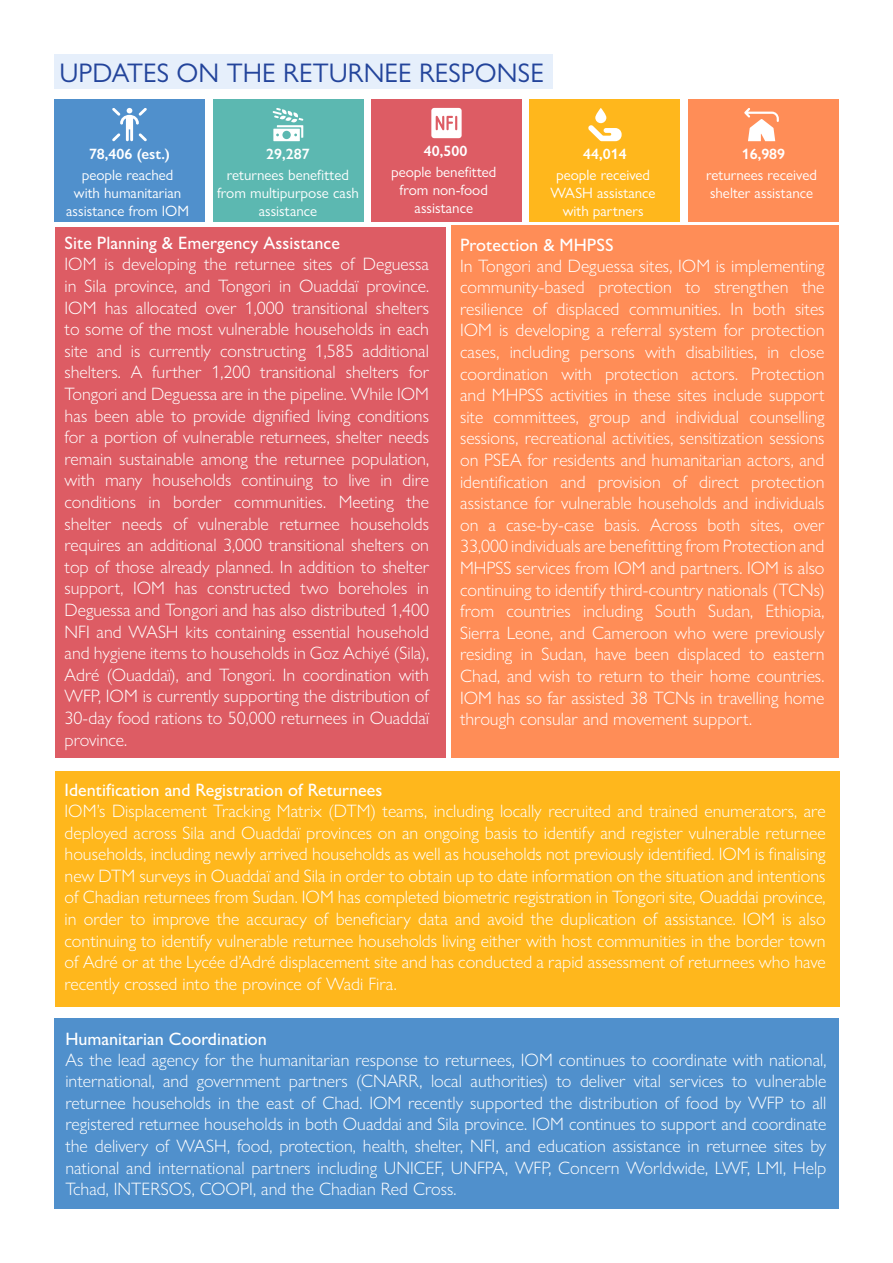
<style>
.page{position:relative;width:893px;height:1263px;background:#fff}
.page>*{position:absolute;margin:0;border:0;box-sizing:border-box;transform-origin:0 0}
.t1{font:27px "Gill Sans Nova";color:#23449b}
.t2{font:300 18px/21.6px "Gill Sans Nova";color:#fff;text-align:justify}
.t3{font:500 18px "Gill Sans Nova";color:#fff}
.t4{font:15px/18px "Gill Sans Nova";color:#fff;text-align:center}
.t5{font:600 15px "Gill Sans Nova";color:#fff}
</style>
<div class="page">
<div style="left:54px;top:1018px;width:785px;height:191px;background:#5090cc"></div>
<div style="left:55px;top:227px;width:390px;height:531px;background:#dd5c64"></div>
<div style="left:54px;top:54px;width:498px;height:35px;background:#e6effb"></div>
<div style="left:212px;top:99px;width:151px;height:123px;background:#5cb8b1"></div>
<div style="left:371px;top:99px;width:151px;height:123px;background:#dd5c64"></div>
<div style="left:688px;top:99px;width:151px;height:123px;background:#ff8d57"></div>
<svg style="left:744px;top:108px;width:35px;height:33px"></svg>
<svg style="left:273px;top:108px;width:30px;height:33px"></svg>
<div style="left:54px;top:99px;width:151px;height:123px;background:#5090cc"></div>
<div style="left:529px;top:99px;width:151px;height:123px;background:#ffb71c"></div>
<div style="left:451px;top:226px;width:388px;height:532px;background:#ff8d57"></div>
<svg style="left:112px;top:108px;width:35px;height:33px"></svg>
<svg style="left:588px;top:108px;width:34px;height:33px"></svg>
<svg style="left:431px;top:108px;width:31px;height:30px"></svg>
<div style="left:55px;top:771px;width:785px;height:235px;background:#ffb71c"></div>
<p class="t1" style="left:59px;top:56px;width:486px">UPDATES ON THE RETURNEE RESPONSE</p>
<p class="t5" style="left:89px;top:144px;width:82px">78,406 (est.)</p>
<p class="t5" style="left:266px;top:144px;width:45px">29,287</p>
<p class="t5" style="left:424px;top:141px;width:45px">40,500</p>
<p class="t5" style="left:583px;top:144px;width:45px">44,014</p>
<p class="t5" style="left:742px;top:144px;width:45px">16,989</p>
<p class="t4" style="left:66px;top:166px;width:124px">people reached<br>with humanitarian assistance from IOM</p>
<p class="t4" style="left:217px;top:166px;width:143px">returnees benefitted from multipurpose cash assistance</p>
<p class="t4" style="left:391px;top:163px;width:107px">people benefitted from non-food assistance</p>
<p class="t4" style="left:550px;top:166px;width:107px">people received<br>WASH assistance with partners</p>
<p class="t4" style="left:706px;top:166px;width:112px;text-align:left">returnees received shelter assistance</p>
<p class="t3" style="left:65px;top:232px;width:277px">Site Planning &amp; Emergency Assistance</p>
<p class="t2" style="left:65px;top:253px;width:366px">IOM is developing the returnee sites of Deguessa in Sila province, and Tongori in Ouaddaï province.<br>IOM has allocated over 1,000 transitional shelters to some of the most vulnerable households in each site and is currently constructing 1,585 additional shelters. A further 1,200 transitional shelters for Tongori and Deguessa are in the pipeline. While IOM has been able to provide dignified living conditions for a portion of vulnerable returnees, shelter needs remain sustainable among the returnee population, with many households continuing to live in dire conditions in border communities. Meeting the shelter needs of vulnerable returnee households requires an additional 3,000 transitional shelters on top of those already planned. In addition to shelter support, IOM has constructed two boreholes in Deguessa and Tongori and has also distributed 1,400<br>NFI and WASH kits containing essential household and hygiene items to households in Goz Achiyé (Sila), Adré (Ouaddaï), and Tongori. In coordination with WFP, IOM is currently supporting the distribution of 30-day food rations to 50,000 returnees in Ouaddaï province.</p>
<p class="t3" style="left:460px;top:234px;width:155px">Protection &amp; MHPSS</p>
<p class="t2" style="left:460px;top:254px;width:366px">In Tongori and Deguessa sites, IOM is implementing community-based protection to strengthen the resilience of displaced communities. In both sites IOM is developing a referral system for protection cases, including persons with disabilities, in close coordination with protection actors. Protection and MHPSS activities in these sites include support site committees, group and individual counselling sessions, recreational activities, sensitization sessions on PSEA for residents and humanitarian actors, and identification and provision of direct protection assistance for vulnerable households and individuals on a case-by-case basis. Across both sites, over 33,000 individuals are benefitting from Protection and MHPSS services from IOM and partners. IOM is also continuing to identify third-country nationals (TCNs) from countries including South Sudan, Ethiopia, Sierra Leone, and Cameroon who were previously residing in Sudan, have been displaced to eastern Chad, and wish to return to their home countries.<br>IOM has so far assisted 38 TCNs in travelling home through consular and movement support.</p>
<p class="t3" style="left:65px;top:779px;width:319px">Identification and Registration of Returnees</p>
<p class="t2" style="left:65px;top:800px;width:763px">IOM’s Displacement Tracking Matrix (DTM) teams, including locally recruited and trained enumerators, are deployed across Sila and Ouaddaï provinces on an ongoing basis to identify and register vulnerable returnee households, including newly arrived households as well as households not previously identified. IOM is finalising new DTM surveys in Ouaddaï and Sila in order to obtain up to date information on the situation and intentions of Chadian returnees from Sudan. IOM has completed biometric registration in Tongori site, Ouaddai province, in order to improve the accuracy of beneficiary data and avoid the duplication of assistance. IOM is also continuing to identify vulnerable returnee households living either with host communities in the border town of Adré or at the Lycée d’Adré displacement site and has conducted a rapid assessment of returnees who have recently crossed into the province of Wadi Fira.</p>
<p class="t3" style="left:65px;top:1027px;width:203px">Humanitarian Coordination</p>
<p class="t2" style="left:65px;top:1048px;width:763px">As the lead agency for the humanitarian response to returnees, IOM continues to coordinate with national, international, and government partners (CNARR, local authorities) to deliver vital services to vulnerable returnee households in the east of Chad. IOM recently supported the distribution of food by WFP to all registered returnee households in both Ouaddai and Sila province. IOM continues to support and coordinate the delivery of WASH, food, protection, health, shelter, NFI, and education assistance in returnee sites by national and international partners including UNICEF, UNFPA, WFP, Concern Worldwide, LWF, LMI, Help Tchad, INTERSOS, COOPI, and the Chadian Red Cross.</p>
</div>
